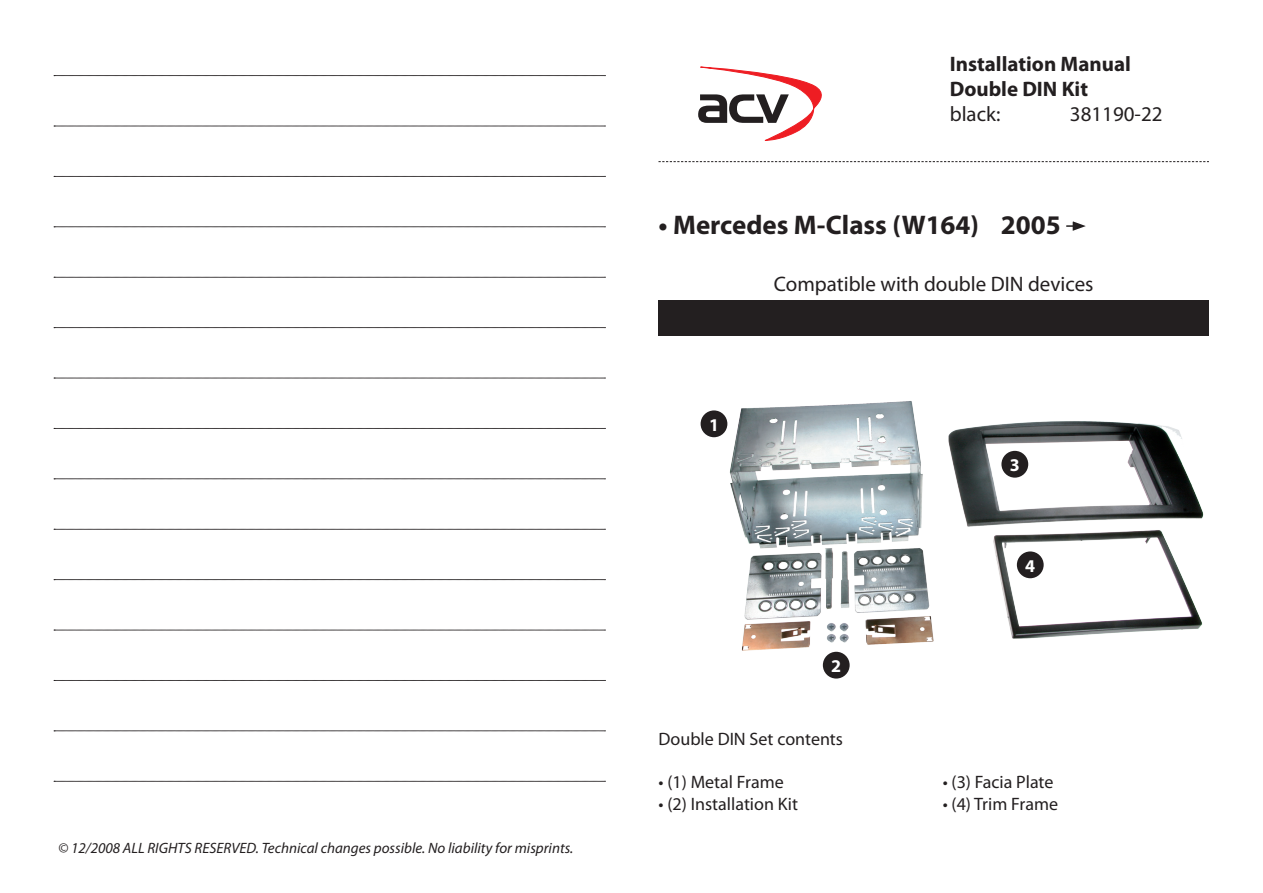
<style>
.page{position:relative;width:1263px;height:893px;background:#fff}
.page>*{position:absolute;margin:0;border:0;box-sizing:border-box;transform-origin:0 0}
.t1{font:700 27px "Myriad Pro";color:#231f20}
.t2{font:21px "Myriad Pro";color:#231f20}
.t3{font:700 21px/24.9px "Myriad Pro";color:#231f20}
.t4{font:18px "Myriad Pro";color:#231f20}
.t5{font:700 18px "Myriad Pro";color:#fff}
.t6{font:italic 15px "Myriad Pro";color:#231f20}
.s1{font-weight:400}
</style>
<div class="page">
<img style="left:700px;top:401px;width:504px;height:278px">
<svg style="left:54px;top:75px;width:551px;height:1px"></svg>
<svg style="left:54px;top:126px;width:551px;height:1px"></svg>
<svg style="left:54px;top:176px;width:551px;height:1px"></svg>
<svg style="left:54px;top:227px;width:551px;height:1px"></svg>
<svg style="left:54px;top:277px;width:551px;height:1px"></svg>
<svg style="left:54px;top:327px;width:551px;height:1px"></svg>
<svg style="left:54px;top:378px;width:551px;height:1px"></svg>
<svg style="left:54px;top:428px;width:551px;height:1px"></svg>
<svg style="left:54px;top:479px;width:551px;height:1px"></svg>
<svg style="left:54px;top:529px;width:551px;height:1px"></svg>
<svg style="left:54px;top:579px;width:551px;height:1px"></svg>
<svg style="left:54px;top:630px;width:551px;height:1px"></svg>
<svg style="left:54px;top:680px;width:551px;height:1px"></svg>
<svg style="left:54px;top:731px;width:551px;height:1px"></svg>
<svg style="left:54px;top:781px;width:551px;height:1px"></svg>
<div style="left:658px;top:300px;width:551px;height:36px;background:#231f20"></div>
<svg style="left:658px;top:161px;width:551px;height:1px"></svg>
<svg style="left:1066px;top:221px;width:20px;height:10px"></svg>
<svg style="left:698px;top:67px;width:124px;height:74px"></svg>
<p class="t6" style="left:58px;top:839px;width:517px">© 12/2008 ALL RIGHTS RESERVED. Technical changes possible. No liability for misprints.</p>
<p class="t3" style="left:950px;top:51px;width:183px">Installation Manual<br>Double DIN Kit <span class="s1">black:</span></p>
<p class="t2" style="left:1070px;top:101px;width:94px">381190-22</p>
<p class="t1" style="left:658px;top:208px;width:404px">• Mercedes M-Class (W164) 2005</p>
<p class="t5" style="left:709px;top:413px;width:11px">1</p>
<p class="t2" style="left:774px;top:271px;width:321px">Compatible with double DIN devices</p>
<p class="t5" style="left:1010px;top:453px;width:11px">3</p>
<p class="t5" style="left:831px;top:654px;width:11px">2</p>
<p class="t5" style="left:1025px;top:554px;width:11px">4</p>
<p class="t4" style="left:658px;top:728px;width:186px">Double DIN Set contents</p>
<p class="t4" style="left:658px;top:771px;width:127px">• (1) Metal Frame</p>
<p class="t4" style="left:658px;top:793px;width:141px">• (2) Installation Kit</p>
<p class="t4" style="left:943px;top:771px;width:112px">• (3) Facia Plate</p>
<p class="t4" style="left:943px;top:793px;width:117px">• (4) Trim Frame</p>
</div>
